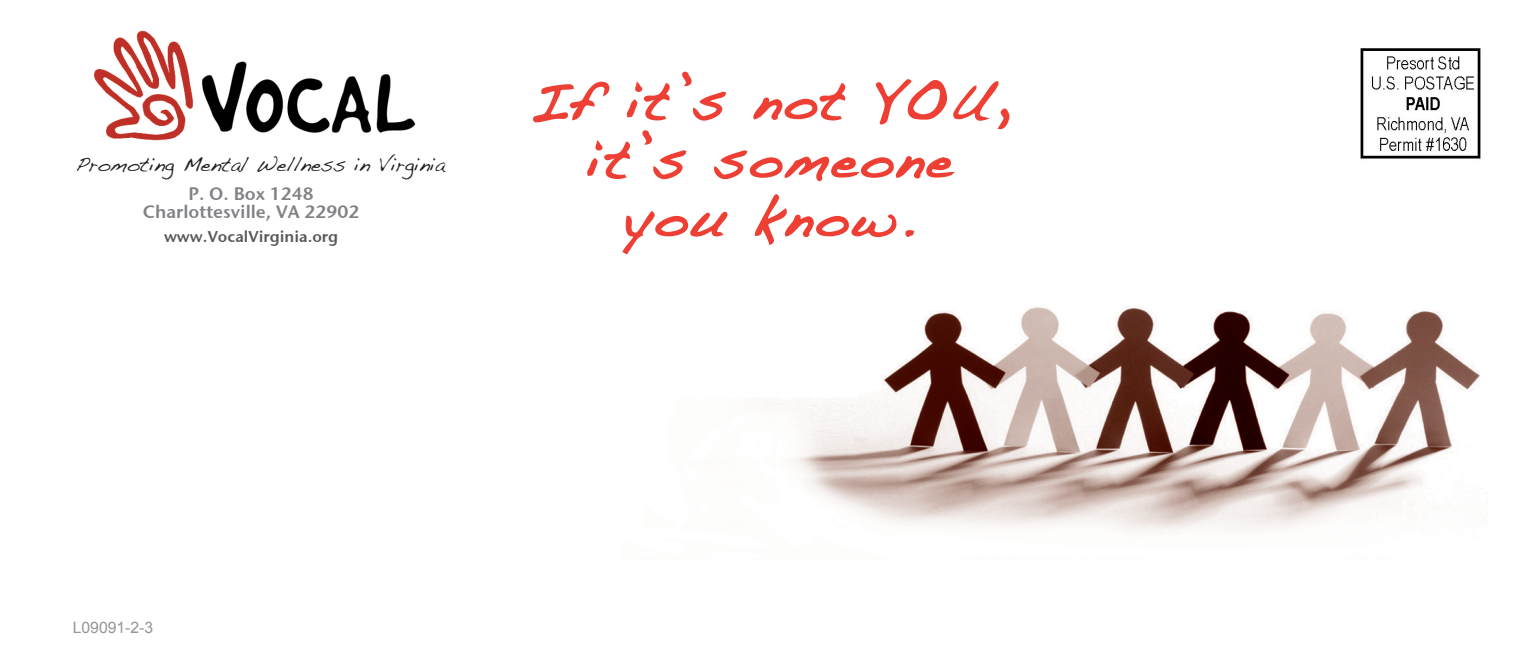
<style>
.page{position:relative;width:1539px;height:669px;background:#fff}
.page>*{position:absolute;margin:0;border:0;box-sizing:border-box;transform-origin:0 0}
.t1{font:51.75px/58.5px "Handwriting Dakota";letter-spacing:.07em;color:#ee3f34;text-align:center}
.t2{font:20.25px "Handwriting Dakota";color:#231f20}
.t3{font:18px/18px "Stone Sans Sem ITCTT Semi";color:#808285;text-align:center}
.t4{font:15.75px "Stone Sans Sem ITCTT Semi";color:#57585a}
.t5{font:15.75px "Arial";color:#939598}
</style>
<div class="page">
<img style="left:201px;top:61px;width:215px;height:72px">
<svg style="left:533px;top:71px;width:477px;height:111px"></svg>
<svg style="left:622px;top:211px;width:106px;height:44px"></svg>
<svg style="left:754px;top:194px;width:143px;height:51px"></svg>
<svg style="left:905px;top:230px;width:10px;height:7px"></svg>
<img style="left:1360px;top:48px;width:121px;height:111px">
<img style="left:775px;top:307px;width:705px;height:225px">
<img style="left:94px;top:30px;width:99px;height:111px">
<p class="t2" style="left:76px;top:152px;width:371px">Promoting Mental Wellness in Virginia</p>
<p class="t3" style="left:143px;top:183px;width:218px">P. O. Box 1248<br>Charlottesville, VA 22902</p>
<p class="t4" style="left:164px;top:223px;width:176px">www.VocalVirginia.org</p>
<h1 class="t1" style="left:530px;top:71px;width:480px">If it’s not YOU, it’s someone<br>you know.</h1>
<p class="t5" style="left:73px;top:616px;width:82px">L09091-2-3</p>
</div>
